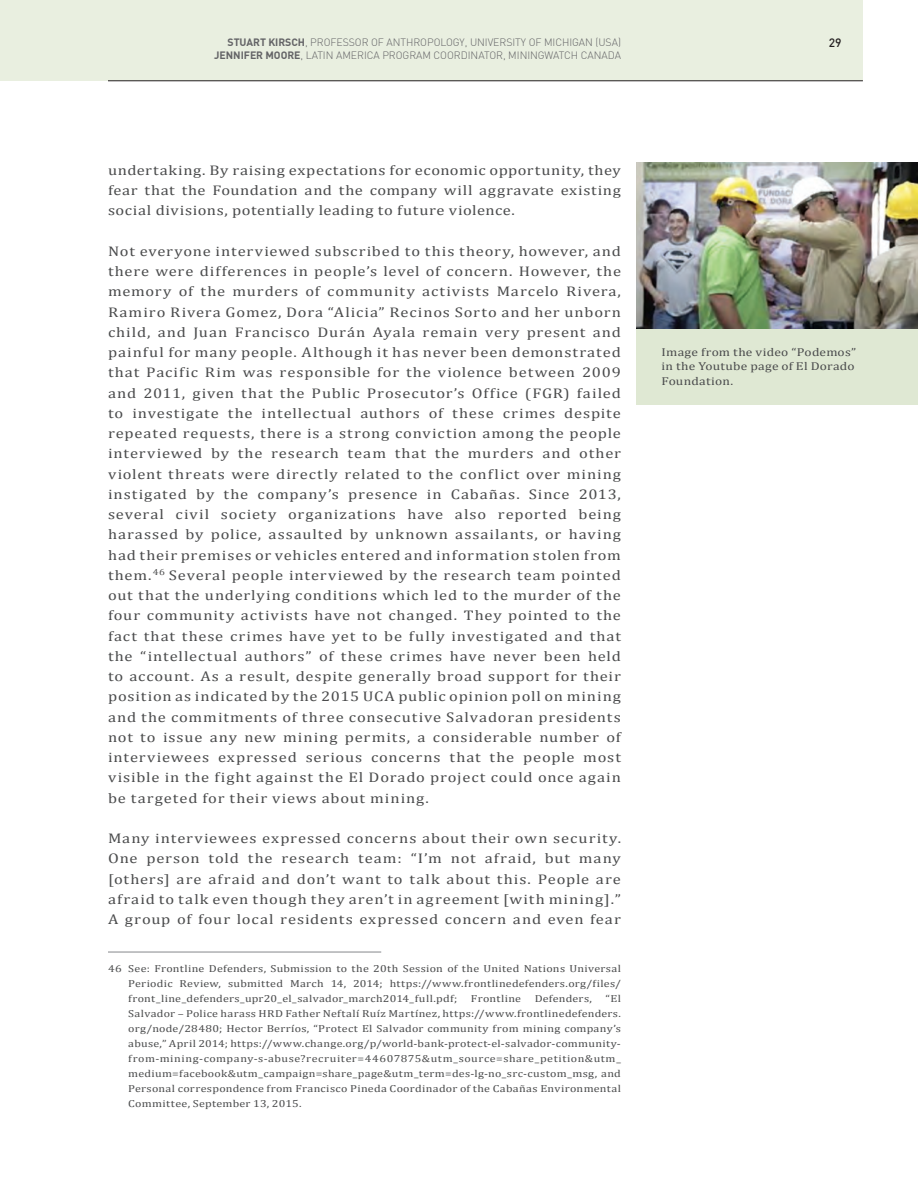
<style>
.page{position:relative;width:918px;height:1188px;background:#fff}
.page>*{position:absolute;margin:0;border:0;box-sizing:border-box;transform-origin:0 0}
.t1{font:14.1px/20.2px "Cambria";letter-spacing:.045em;color:#4b4c4d;text-align:justify;scale:1.18 1}
.t2{font:500 12px "DIN Pro";color:#231f20}
.t3{font:11.55px/14.2px "Cambria";letter-spacing:.015em;color:#4b4c4d;scale:1.18 1}
.t4{font:300 10.5px "DIN Pro";letter-spacing:-.005em;color:#636366}
.t5{font:10.2px/15px "Cambria";letter-spacing:.025em;color:#4b4c4d;text-align:justify;scale:1.18 1}
.s1{font-weight:700}
</style>
<div class="page">
<div style="left:0;top:0;width:863px;height:81px;background:#e9efe0"></div>
<hr style="left:108px;top:80px;width:755px;height:1px;background:#231f20">
<div style="left:637px;top:162px;width:281px;height:243px;background:#dfe8d3"></div>
<img style="left:637px;top:162px;width:281px;height:166px">
<hr style="left:108px;top:951px;width:273px;height:2px;background:#939598">
<p class="t4" style="left:228px;top:35px;width:395px"><span class="s1">STUART KIRSCH</span>, PROFESSOR OF ANTHROPOLOGY, UNIVERSITY OF MICHIGAN (USA)</p>
<p class="t2" style="left:829px;top:35px;width:14px">29</p>
<p class="t4" style="left:214px;top:49px;width:408px"><span class="s1">JENNIFER MOORE</span>, LATIN AMERICA PROGRAM COORDINATOR, MININGWATCH CANADA</p>
<p class="t1" style="left:108px;top:160px;width:436px">undertaking. By raising expectations for economic opportunity, they fear that the Foundation and the company will aggravate existing social divisions, potentially leading to future violence.</p>
<p class="t1" style="left:108px;top:241px;width:436px">Not everyone interviewed subscribed to this theory, however, and there were differences in people’s level of concern. However, the memory of the murders of community activists Marcelo Rivera, Ramiro Rivera Gomez, Dora “Alicia” Recinos Sorto and her unborn child, and Juan Francisco Durán Ayala remain very present and painful for many people. Although it has never been demonstrated that Pacific Rim was responsible for the violence between 2009 and 2011, given that the Public Prosecutor’s Office (FGR) failed to investigate the intellectual authors of these crimes despite repeated requests, there is a strong conviction among the people interviewed by the research team that the murders and other violent threats were directly related to the conflict over mining instigated by the company’s presence in Cabañas. Since 2013, several civil society organizations have also reported being harassed by police, assaulted by unknown assailants, or having had their premises or vehicles entered and information stolen from them.<sup>46</sup> Several people interviewed by the research team pointed out that the underlying conditions which led to the murder of the four community activists have not changed. They pointed to the fact that these crimes have yet to be fully investigated and that the “intellectual authors” of these crimes have never been held to account. As a result, despite generally broad support for their position as indicated by the 2015 UCA public opinion poll on mining and the commitments of three consecutive Salvadoran presidents not to issue any new mining permits, a considerable number of interviewees expressed serious concerns that the people most visible in the fight against the El Dorado project could once again be targeted for their views about mining.</p>
<p class="t1" style="left:108px;top:828px;width:436px">Many interviewees expressed concerns about their own security.<br>One person told the research team: “I’m not afraid, but many [others] are afraid and don’t want to talk about this. People are afraid to talk even though they aren’t in agreement [with mining].” A group of four local residents expressed concern and even fear</p>
<p class="t5" style="left:128px;top:961px;width:419px;text-indent:-20px">46 See: Frontline Defenders, Submission to the 20th Session of the United Nations Universal Periodic Review, submitted March 14, 2014; https://www.frontlinedefenders.org/files/ front_line_defenders_upr20_el_salvador_march2014_full.pdf;</p>
<p class="t5" style="left:128px;top:991px;width:419px;text-indent:477px">“El Salvador – Police harass HRD Father Neftalí Ruíz Martínez, https://www.frontlinedefenders. org/node/28480; Hector Berríos, “Protect El Salvador community from mining company’s abuse,” April 2014; https://www.change.org/p/world-bank-protect-el-salvador-community&shy;from-mining-company-s-abuse?recruiter=44607875&amp;utm_source=share_petition&amp;utm_ medium=facebook&amp;utm_campaign=share_page&amp;utm_term=des-lg-no_src-custom_msg, and Personal correspondence from Francisco Pineda Coordinador of the Cabañas Environmental Committee, September 13, 2015.</p>
<p class="t5" style="left:471px;top:991px;width:44px">Frontline</p>
<p class="t5" style="left:535px;top:991px;width:50px">Defenders,</p>
<p class="t3" style="left:662px;top:345px;width:167px">Image from the video “Podemos” in the Youtube page of El Dorado<br>Foundation.</p>
</div>
